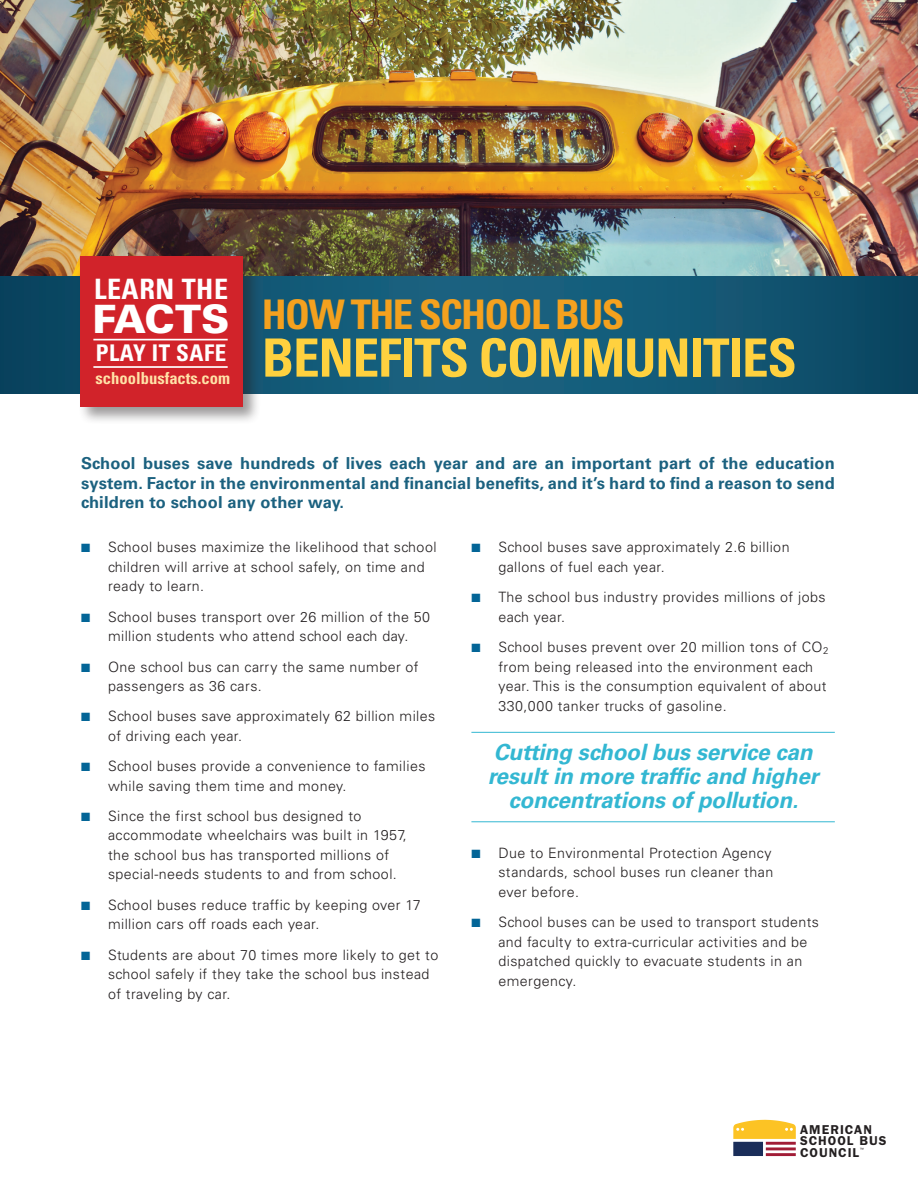
<style>
.page{position:relative;width:918px;height:1188px;background:#fff}
.page>*{position:absolute;margin:0;border:0;box-sizing:border-box;transform-origin:0 0}
.t1{font:700 condensed 52.8px "Univers LT Std";letter-spacing:-.02em;color:#ffd13f}
.t2{font:700 condensed 40.8px "Univers LT Std";letter-spacing:-.04em;color:#f4a11e}
.t3{font:900 39.15px "Univers LT Std";letter-spacing:-.02em;color:#fff}
.t4{font:700 condensed 28.05px "Univers LT Std";letter-spacing:.02em;color:#fff}
.t5{font:700 condensed 22.95px "Univers LT Std";letter-spacing:.02em;color:#fff}
.Subhead{font:italic 700 22.5px/24px "Univers LT Std";letter-spacing:-.01em;color:#33b7d2;text-align:center}
.t6{font:700 condensed 16.65px "Univers LT Std";color:#ffe2a7}
.Body{font:700 16.5px/19.5px "Univers LT Std";letter-spacing:.01em;color:#1b617f;text-align:justify}
.t7{font:300 14.25px/19.5px "Univers LT Std";letter-spacing:.03em;color:#231f20}
.t8{font:13.2px/11.6px "Franklin Gothic URW Dem";letter-spacing:.08em;color:#231f20}
.t9{font:4.8px "Franklin Gothic URW Boo";color:#231f20}
.s1{color:#036597}
</style>
<div class="page">
<img style="left:0;top:0;width:918px;height:276px">
<svg style="left:0;top:276px;width:918px;height:117px;background:#125673"></svg>
<hr style="left:471px;top:732px;width:364px;height:1px;background:#33b7d2">
<hr style="left:471px;top:821px;width:364px;height:1px;background:#33b7d2">
<div style="left:78px;top:254px;width:183px;height:171px;background:#231f20;opacity:.45"></div>
<div style="left:80px;top:256px;width:162px;height:151px;background:#d1232a"></div>
<hr style="left:93px;top:339px;width:135px;height:1px;background:#fff">
<hr style="left:93px;top:366px;width:135px;height:2px;background:#fff">
<svg style="left:733px;top:1120px;width:63px;height:19px"></svg>
<div style="left:733px;top:1142px;width:30px;height:14px;background:#1a2d59"></div>
<hr style="left:766px;top:1153px;width:30px;height:3px;background:#a11c36">
<hr style="left:766px;top:1147px;width:30px;height:3px;background:#a11c36">
<hr style="left:766px;top:1142px;width:30px;height:3px;background:#a11c36">
<p class="t4" style="left:94px;top:272px;width:136px">LEARN THE</p>
<p class="t3" style="left:93px;top:295px;width:138px">FACTS</p>
<p class="t5" style="left:96px;top:339px;width:132px">PLAY IT SAFE</p>
<p class="t6" style="left:96px;top:368px;width:136px">schoolbusfacts.com</p>
<p class="t2" style="left:262px;top:289px;width:364px">HOW THE SCHOOL BUS</p>
<p class="t1" style="left:262px;top:325px;width:536px">BENEFITS COMMUNITIES</p>
<p class="Body" style="left:81px;top:454px;width:755px">School buses save hundreds of lives each year and are an important part of the education system. Factor in the environmental and financial benefits, and it’s hard to find a reason to send children to school any other way.</p>
<p class="t7" style="left:108px;top:538px;width:330px;text-indent:-27px"><span class="s1">■</span> School buses maximize the likelihood that school children will arrive at school safely, on time and ready to learn.</p>
<p class="t7" style="left:81px;top:607px;width:351px;text-align:center"><span class="s1">■</span> School buses transport over 26 million of the 50 million students who attend school each day.</p>
<p class="t7" style="left:108px;top:657px;width:312px;text-indent:-27px"><span class="s1">■</span> One school bus can carry the same number of passengers as 36 cars.</p>
<p class="t7" style="left:108px;top:707px;width:329px;text-indent:-27px"><span class="s1">■</span> School buses save approximately 62 billion miles of driving each year.</p>
<p class="t7" style="left:108px;top:756px;width:319px;text-indent:-27px"><span class="s1">■</span> School buses provide a convenience to families while saving them time and money.</p>
<p class="t7" style="left:108px;top:806px;width:300px;text-indent:-27px"><span class="s1">■</span> Since the first school bus designed to accommodate wheelchairs was built in 1957, the school bus has transported millions of special-needs students to and from school.</p>
<p class="t7" style="left:108px;top:895px;width:314px;text-indent:-27px"><span class="s1">■</span> School buses reduce traffic by keeping over 17 million cars off roads each year.</p>
<p class="t7" style="left:108px;top:945px;width:332px;text-indent:-27px"><span class="s1">■</span> Students are about 70 times more likely to get to school safely if they take the school bus instead of traveling by car.</p>
<p class="t7" style="left:498px;top:538px;width:293px;text-indent:-27px"><span class="s1">■</span> School buses save approximately 2.6 billion gallons of fuel each year.</p>
<p class="t7" style="left:498px;top:587px;width:329px;text-indent:-27px"><span class="s1">■</span> The school bus industry provides millions of jobs each year.</p>
<p class="t7" style="left:498px;top:637px;width:332px;text-indent:-27px"><span class="s1">■</span> School buses prevent over 20 million tons of CO<sub>2 </sub>from being released into the environment each year. This is the consumption equivalent of about 330,000 tanker trucks of gasoline.</p>
<p class="Subhead" style="left:488px;top:740px;width:332px">Cutting school bus service can result in more traffic and higher concentrations of pollution.</p>
<p class="t7" style="left:498px;top:843px;width:276px;text-indent:-27px"><span class="s1">■</span> Due to Environmental Protection Agency standards, school buses run cleaner than ever before.</p>
<p class="t7" style="left:498px;top:912px;width:322px;text-indent:-27px"><span class="s1">■</span> School buses can be used to transport students and faculty to extra-curricular activities and be dispatched quickly to evacuate students in an emergency.</p>
<p class="t8" style="left:800px;top:1123px;width:88px">AMERICAN<br>SCHOOL BUS<br>COUNCIL</p>
<p class="t9" style="left:860px;top:1147px;width:5px">™</p>
</div>
